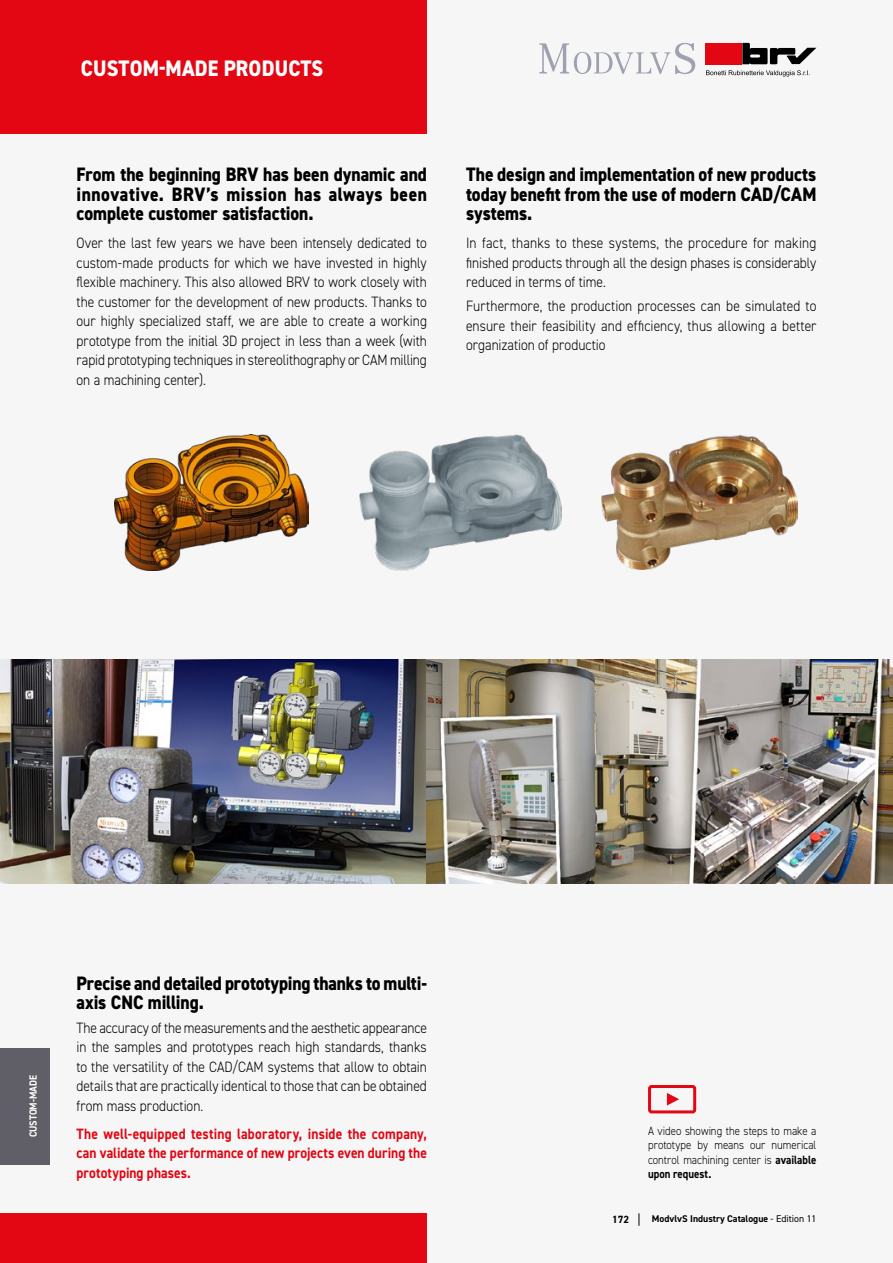
<style>
.page{position:relative;width:893px;height:1263px;background:#f6f6f6}
.page>*{position:absolute;margin:0;border:0;box-sizing:border-box;transform-origin:0 0}
.t1{font:800 22.5px "DIN2014";letter-spacing:.01em;color:#fff;scale:.9 1}
.t2{font:800 19.5px/19.5px "DIN2014";color:#000;text-align:justify;scale:.9 1}
.t3{font:300 15px/19.5px "DIN2014";color:#000;text-align:justify;scale:.9 1}
.t4{font:700 15px/19.5px "DIN2014";letter-spacing:.005em;color:#e30613;text-align:justify;scale:.9 1}
.t5{font:300 12px/14.4px "DIN2014";letter-spacing:-.005em;color:#000;text-align:justify;scale:.9 1}
.t6{font:700 10.5px "DIN2014";letter-spacing:-.01em;color:#fff;scale:.9 1}
.t7{font:700 10.5px "DIN2014";color:#000}
.t8{font:700 9.75px "DIN2014";color:#000}
.s1{font-weight:700}
.s2{font-weight:400}
</style>
<div class="page">
<div style="left:0;top:0;width:427px;height:134px;background:#e30613"></div>
<div style="left:0;top:1213px;width:427px;height:50px;background:#e30613"></div>
<div style="left:705px;top:43px;width:37px;height:21px;background:#e30613"></div>
<svg style="left:742px;top:43px;width:74px;height:21px"></svg>
<svg style="left:706px;top:70px;width:103px;height:7px"></svg>
<svg style="left:539px;top:43px;width:156px;height:31px"></svg>
<img style="left:115px;top:434px;width:193px;height:137px">
<img style="left:601px;top:435px;width:196px;height:135px">
<img style="left:359px;top:434px;width:203px;height:137px">
<img style="left:0;top:659px;width:893px;height:224px">
<div style="left:648px;top:1085px;width:48px;height:28px;border:3px solid #e30613;border-radius:2px"></div>
<svg style="left:667px;top:1093px;width:12px;height:12px"></svg>
<svg style="left:639px;top:1213px;width:1px;height:13px"></svg>
<div style="left:0;top:1048px;width:50px;height:117px;background:#605f67"></div>
<h1 class="t1" style="left:81px;top:53px;width:271px">CUSTOM-MADE PRODUCTS</h1>
<h2 class="t2" style="left:77px;top:165px;width:391px">From the beginning BRV has been dynamic and innovative. BRV’s mission has always been complete customer satisfaction.</h2>
<p class="t3" style="left:77px;top:233px;width:391px">Over the last few years we have been intensely dedicated to custom-made products for which we have invested in highly flexible machinery. This also allowed BRV to work closely with the customer for the development of new products. Thanks to our highly specialized staff, we are able to create a working prototype from the initial 3D project in less than a week (with rapid prototyping techniques in stereolithography or CAM milling on a machining center).</p>
<h2 class="t2" style="left:466px;top:165px;width:391px">The design and implementation of new products today benefit from the use of modern CAD/CAM systems.</h2>
<p class="t3" style="left:466px;top:234px;width:391px">In fact, thanks to these systems, the procedure for making finished products through all the design phases is considerably reduced in terms of time.</p>
<p class="t3" style="left:466px;top:296px;width:391px">Furthermore, the production processes can be simulated to ensure their feasibility and efficiency, thus allowing a better organization of productio</p>
<p class="t6" style="left:26px;top:1137px;width:70px;rotate:-90deg">CUSTOM-MADE</p>
<h2 class="t2" style="left:77px;top:973px;width:391px">Precise and detailed prototyping thanks to multi&shy;axis CNC milling.</h2>
<p class="t3" style="left:77px;top:1018px;width:391px">The accuracy of the measurements and the aesthetic appearance in the samples and prototypes reach high standards, thanks to the versatility of the CAD/CAM systems that allow to obtain details that are practically identical to those that can be obtained from mass production.</p>
<p class="t4" style="left:77px;top:1124px;width:391px">The well-equipped testing laboratory, inside the company, can validate the performance of new projects even during the prototyping phases.</p>
<p class="t5" style="left:648px;top:1123px;width:189px">A video showing the steps to make a prototype by means our numerical control machining center is <span class="s1">available upon request.</span></p>
<p class="t7" style="left:612px;top:1212px;width:19px">172</p>
<p class="t8" style="left:652px;top:1212px;width:166px">ModvlvS Industry Catalogue <span class="s2">- Edition 11</span></p>
</div>
